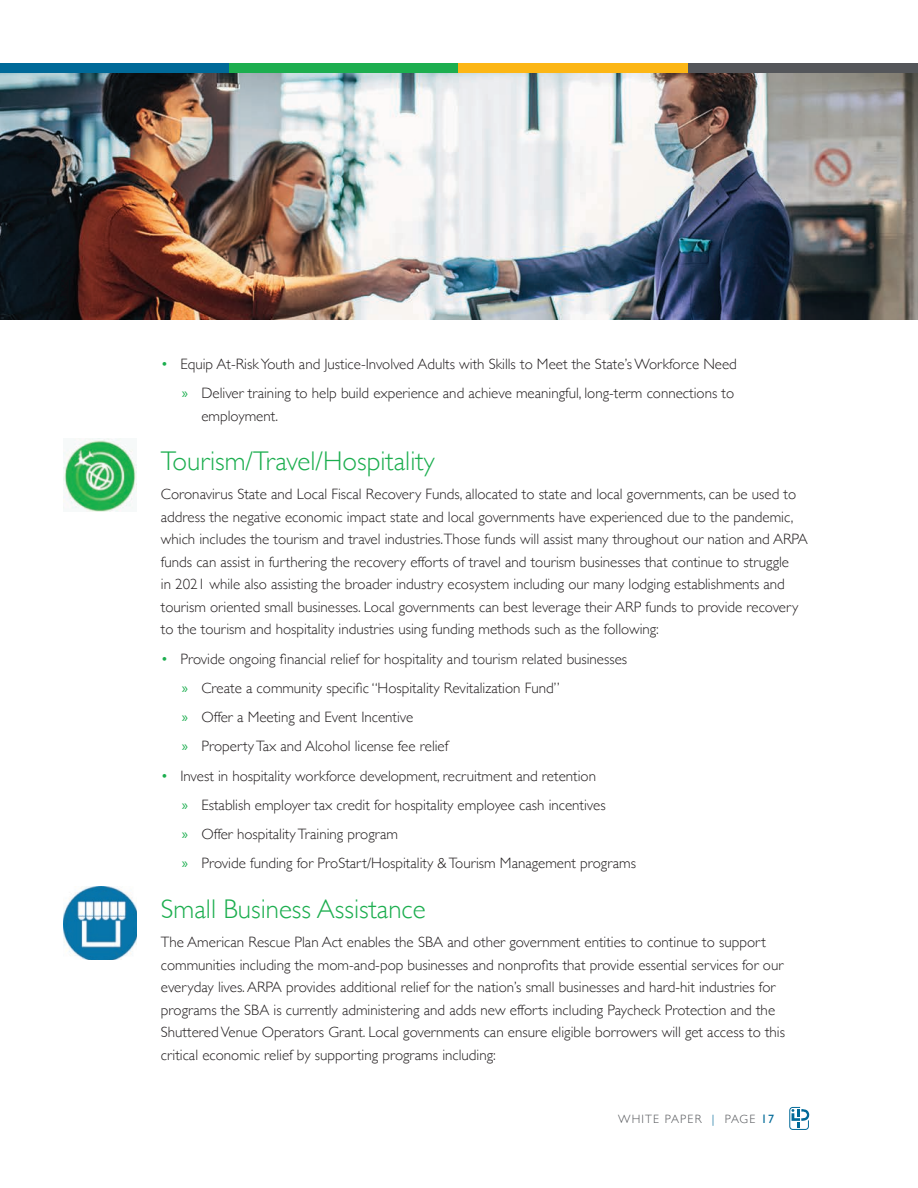
<style>
.page{position:relative;width:918px;height:1188px;background:#fff}
.page>*{position:absolute;margin:0;border:0;box-sizing:border-box;transform-origin:0 0}
.t1{font:300 27px "Gill Sans";color:#1cae4f}
.t2{font:300 15px/22.5px "Gill Sans";color:#231f20}
.t3{font:300 12px "Gill Sans";letter-spacing:.1em;color:#54565a}
.s1{color:#1cae4f}
.s2{font-family:"Myriad Pro";font-weight:400;color:#1cae4f}
.s3{color:#006998}
.s4{font-weight:400;color:#006998}
</style>
<div class="page">
<svg style="left:789px;top:1107px;width:21px;height:23px"></svg>
<div style="left:0;top:63px;width:229px;height:10px;background:#006998"></div>
<div style="left:229px;top:63px;width:230px;height:10px;background:#1cae4f"></div>
<div style="left:459px;top:63px;width:229px;height:10px;background:#fcb615"></div>
<div style="left:688px;top:63px;width:230px;height:10px;background:#54565a"></div>
<img style="left:0;top:73px;width:918px;height:247px">
<img style="left:64px;top:439px;width:73px;height:73px">
<img style="left:64px;top:886px;width:73px;height:73px">
<p class="t2" style="left:161px;top:349px;width:578px;line-height:29.2px;text-align:right"><span class="s1">•</span> Equip At-Risk Youth and Justice-Involved Adults with Skills to Meet the State’s Workforce Need <span class="s2">»</span> Deliver training to help build experience and achieve meaningful, long-term connections to</p>
<p class="t2" style="left:201px;top:404px;width:78px">employment.</p>
<h1 class="t1" style="left:161px;top:440px;width:275px">Tourism/Travel/Hospitality</h1>
<p class="t2" style="left:161px;top:483px;width:649px">Coronavirus State and Local Fiscal Recovery Funds, allocated to state and local governments, can be used to address the negative economic impact state and local governments have experienced due to the pandemic, which includes the tourism and travel industries.Those funds will assist many throughout our nation and ARPA funds can assist in furthering the recovery efforts of travel and tourism businesses that continue to struggle<br>in 2021 while also assisting the broader industry ecosystem including our many lodging establishments and tourism oriented small businesses. Local governments can best leverage their ARP funds to provide recovery to the tourism and hospitality industries using funding methods such as the following:</p>
<p class="t2" style="left:182px;top:643px;width:447px;line-height:29.2px;text-indent:-21px"><span class="s1">•</span> Provide ongoing financial relief for hospitality and tourism related businesses <span class="s2">»</span> Create a community specific “Hospitality Revitalization Fund”<br><span class="s2">»</span> Offer a Meeting and Event Incentive<br><span class="s2">»</span> Property Tax and Alcohol license fee relief</p>
<p class="t2" style="left:182px;top:760px;width:456px;line-height:29.2px;text-indent:-21px"><span class="s1">•</span> Invest in hospitality workforce development, recruitment and retention<br><span class="s2">»</span> Establish employer tax credit for hospitality employee cash incentives<br><span class="s2">»</span> Offer hospitality Training program<br><span class="s2">»</span> Provide funding for ProStart/Hospitality &amp; Tourism Management programs</p>
<h1 class="t1" style="left:161px;top:888px;width:266px">Small Business Assistance</h1>
<p class="t2" style="left:161px;top:930px;width:626px">The American Rescue Plan Act enables the SBA and other government entities to continue to support communities including the mom-and-pop businesses and nonprofits that provide essential services for our everyday lives. ARPA provides additional relief for the nation’s small businesses and hard-hit industries for programs the SBA is currently administering and adds new efforts including Paycheck Protection and the Shuttered Venue Operators Grant. Local governments can ensure eligible borrowers will get access to this critical economic relief by supporting programs including:</p>
<p class="t3" style="left:618px;top:1109px;width:158px">WHITE PAPER <span class="s3">|</span> PAGE <span class="s4">17</span></p>
</div>
